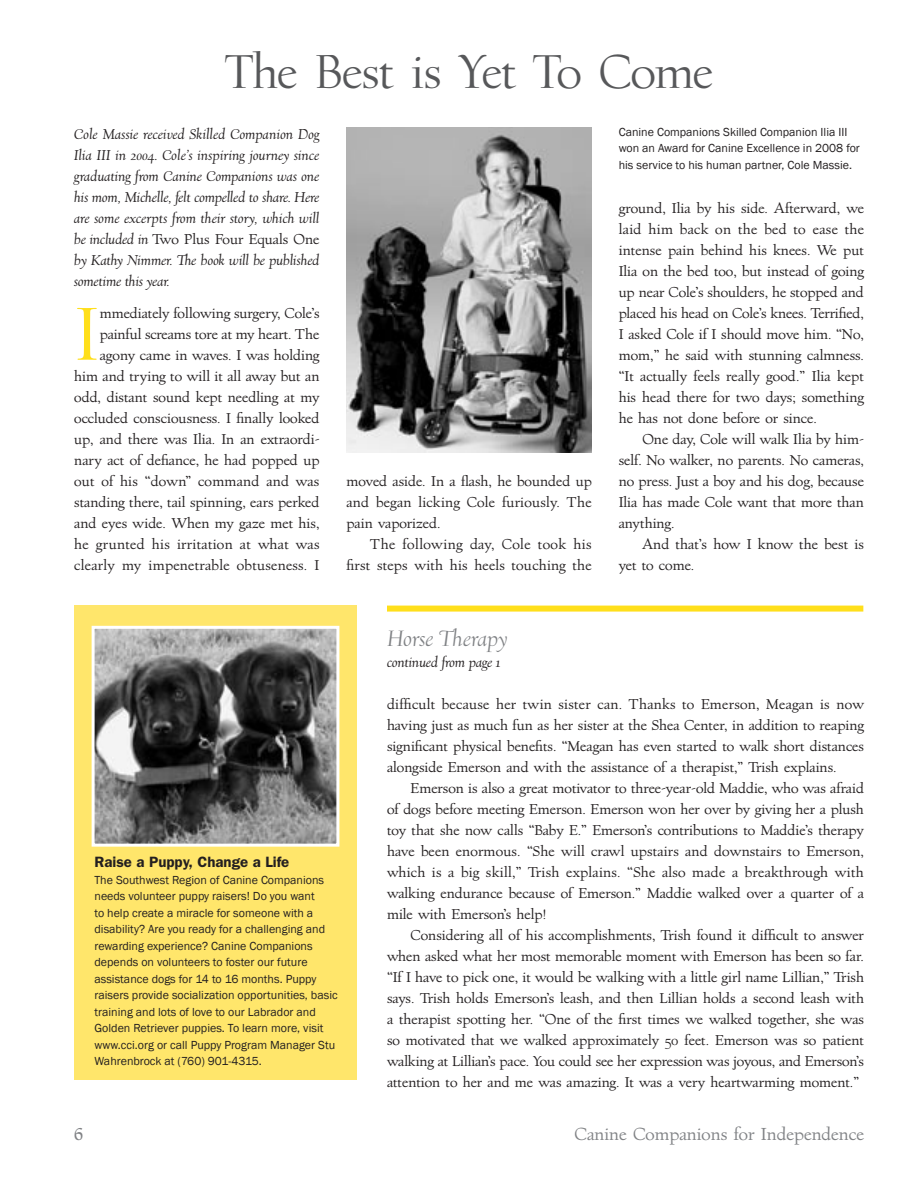
<style>
.page{position:relative;width:918px;height:1188px;background:#fff}
.page>*{position:absolute;margin:0;border:0;box-sizing:border-box;transform-origin:0 0}
.body_lead{font:70.95px "Village Roman Titling";color:#ffdf1b}
.head_1{font:45px "Village Roman Titling";letter-spacing:-.015em;color:#57585a}
.head_3{font:21px "Village Italic Titling";color:#808285}
.t1{font:16.5px "Village";color:#808285}
.caption_heads{font:600 15px "Franklin Gothic";color:#231f20}
.body{font:13.5px/21px "Village";color:#231f20;text-align:justify}
.body_lead-2{font:13.5px/21px "Village";color:#231f20;text-align:right}
.italics{font:italic 13.5px/21px "Village";color:#231f20;text-align:justify}
.body-2{font:13.5px/21px "Village";letter-spacing:.02em;color:#231f20;text-align:right}
.t2{font:12px/16.5px "Franklin Gothic";color:#231f20}
.s1{font-style:normal}
</style>
<div class="page">
<div style="left:74px;top:606px;width:283px;height:474px;background:#ffe66b"></div>
<img style="left:96px;top:630px;width:239px;height:213px">
<div style="left:92px;top:626px;width:247px;height:221px;border:3px solid #fff"></div>
<img style="left:346px;top:128px;width:246px;height:324px">
<div style="left:387px;top:606px;width:476px;height:6px;background:#ffdf1b"></div>
<p class="head_1" style="left:225px;top:45px;width:490px">The Best is Yet To Come</p>
<p class="italics" style="left:74px;top:124px;width:247px">Cole Massie received Skilled Companion Dog Ilia III in 2004. Cole’s inspiring journey since graduating from Canine Companions was one his mom, Michelle, felt compelled to share. Here are some excerpts from their story, which will be included in <span class="s1">Two Plus Four Equals One </span>by Kathy Nimmer. The book will be published sometime this year.</p>
<p class="body_lead" style="left:74px;top:292px;width:27px">I</p>
<p class="t2" style="left:619px;top:124px;width:243px">Canine Companions Skilled Companion Ilia III won an Award for Canine Excellence in 2008 for his service to his human partner, Cole Massie.</p>
<p class="body" style="left:619px;top:198px;width:247px">ground, Ilia by his side. Afterward, we laid him back on the bed to ease the intense pain behind his knees. We put Ilia on the bed too, but instead of going up near Cole’s shoulders, he stopped and placed his head on Cole’s knees. Terrified, I asked Cole if I should move him. “No, mom,” he said with stunning calmness. “It actually feels really good.” Ilia kept his head there for two days; something he has not done before or since.</p>
<p class="body" style="left:619px;top:429px;width:247px;text-indent:24px">One day, Cole will walk Ilia by him&shy;self. No walker, no parents. No cameras, no press. Just a boy and his dog, because Ilia has made Cole want that more than anything.</p>
<p class="body" style="left:619px;top:534px;width:247px;text-indent:24px">And that’s how I know the best is yet to come.</p>
<p class="body_lead-2" style="left:74px;top:303px;width:247px">mmediately following surgery, Cole’s painful screams tore at my heart. The agony came in waves. I was holding him and trying to will it all away but an odd, distant sound kept needling at my occluded consciousness. I finally looked up, and there was Ilia. In an extraordi&shy;nary act of defiance, he had popped up out of his “down” command and was standing there, tail spinning, ears perked and eyes wide. When my gaze met his, he grunted his irritation at what was clearly my impenetrable obtuseness. I</p>
<p class="body_lead-2" style="left:346px;top:471px;width:247px;text-align:justify">moved aside. In a flash, he bounded up and began licking Cole furiously. The pain vaporized.</p>
<p class="body-2" style="left:346px;top:534px;width:247px">The following day, Cole took his first steps with his heels touching the</p>
<p class="caption_heads" style="left:94px;top:853px;width:196px">Raise a Puppy, Change a Life</p>
<p class="t2" style="left:94px;top:872px;width:245px">The Southwest Region of Canine Companions needs volunteer puppy raisers! Do you want<br>to help create a miracle for someone with a disability? Are you ready for a challenging and rewarding experience? Canine Companions depends on volunteers to foster our future assistance dogs for 14 to 16 months. Puppy raisers provide socialization opportunities, basic training and lots of love to our Labrador and Golden Retriever puppies. To learn more, visit www.cci.org or call Puppy Program Manager Stu Wahrenbrock at (760) 901-4315.</p>
<p class="head_3" style="left:387px;top:626px;width:122px">Horse Therapy</p>
<p class="italics" style="left:387px;top:652px;width:115px">continued from page 1</p>
<p class="body" style="left:387px;top:694px;width:479px">difficult because her twin sister can. Thanks to Emerson, Meagan is now having just as much fun as her sister at the Shea Center, in addition to reaping significant physical benefits. “Meagan has even started to walk short distances alongside Emerson and with the assistance of a therapist,” Trish explains.</p>
<p class="body" style="left:387px;top:778px;width:479px;text-indent:24px">Emerson is also a great motivator to three-year-old Maddie, who was afraid of dogs before meeting Emerson. Emerson won her over by giving her a plush toy that she now calls “Baby E.” Emerson’s contributions to Maddie’s therapy have been enormous. “She will crawl upstairs and downstairs to Emerson, which is a big skill,” Trish explains. “She also made a breakthrough with walking endurance because of Emerson.” Maddie walked over a quarter of a mile with Emerson’s help!</p>
<p class="body" style="left:387px;top:925px;width:479px;text-indent:24px">Considering all of his accomplishments, Trish found it difficult to answer when asked what her most memorable moment with Emerson has been so far. “If I have to pick one, it would be walking with a little girl name Lillian,” Trish says. Trish holds Emerson’s leash, and then Lillian holds a second leash with a therapist spotting her. “One of the first times we walked together, she was so motivated that we walked approximately 50 feet. Emerson was so patient walking at Lillian’s pace. You could see her expression was joyous, and Emerson’s attention to her and me was amazing. It was a very heartwarming moment.”</p>
<p class="t1" style="left:574px;top:1124px;width:291px">Canine Companions for Independence</p>
</div>
